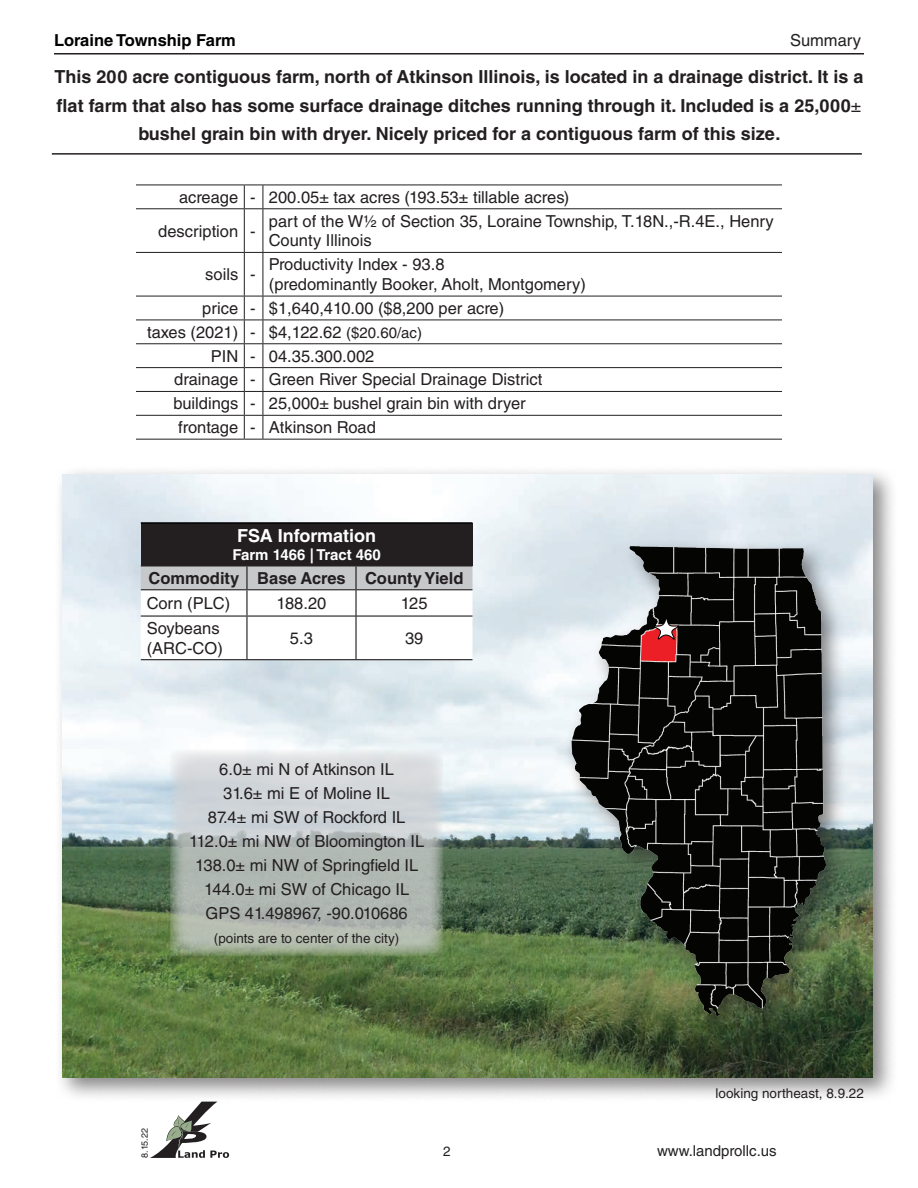
<style>
.page{position:relative;width:918px;height:1188px;background:#fff}
.page>*{position:absolute;margin:0;border:0;box-sizing:border-box;transform-origin:0 0}
.t1{font:700 18px/28.5px "Helvetica LT Std";color:#231f20;text-align:center}
.t2{font:700 18px "Helvetica LT Std";color:#fff}
.t3{font:16.5px/24px "Helvetica LT Std";color:#231f20}
.t4{font:700 16.5px "Helvetica LT Std";color:#231f20}
.t5{font:700 16.5px "Helvetica LT Std";color:#000}
.t6{font:15px "Helvetica LT Std";color:#231f20}
.t7{font:700 15px "Helvetica LT Std";color:#fff}
.t8{font:13.5px "Helvetica LT Std";color:#231f20}
.t9{font:9px "Helvetica LT Std";color:#231f20}
.s1{font-weight:400}
.s2{font-size:15px}
</style>
<div class="page">
<hr style="left:54px;top:53px;width:810px;height:2px;background:#231f20">
<svg style="left:150px;top:1103px;width:79px;height:55px"></svg>
<hr style="left:52px;top:153px;width:810px;height:2px;background:#231f20">
<div style="left:54px;top:465px;width:844px;height:638px;background:#231f20;opacity:.55"></div>
<img style="left:63px;top:474px;width:810px;height:604px">
<hr style="left:136px;top:185px;width:108px;height:1px;background:#231f20">
<hr style="left:263px;top:185px;width:519px;height:1px;background:#231f20">
<hr style="left:136px;top:208px;width:108px;height:1px;background:#231f20">
<svg style="left:244px;top:185px;width:20px;height:24px"></svg>
<hr style="left:244px;top:209px;width:1px;height:43px;background:#231f20">
<hr style="left:263px;top:208px;width:519px;height:1px;background:#231f20">
<hr style="left:263px;top:209px;width:1px;height:43px;background:#231f20">
<hr style="left:136px;top:252px;width:108px;height:1px;background:#231f20">
<svg style="left:244px;top:252px;width:19px;height:1px"></svg>
<hr style="left:244px;top:253px;width:1px;height:43px;background:#231f20">
<hr style="left:263px;top:252px;width:519px;height:1px;background:#231f20">
<hr style="left:263px;top:253px;width:1px;height:43px;background:#231f20">
<hr style="left:136px;top:296px;width:108px;height:1px;background:#231f20">
<hr style="left:263px;top:296px;width:519px;height:1px;background:#231f20">
<hr style="left:136px;top:320px;width:108px;height:1px;background:#231f20">
<hr style="left:263px;top:320px;width:519px;height:1px;background:#231f20">
<hr style="left:136px;top:343px;width:108px;height:1px;background:#231f20">
<hr style="left:263px;top:343px;width:519px;height:1px;background:#231f20">
<hr style="left:136px;top:367px;width:108px;height:1px;background:#231f20">
<hr style="left:263px;top:367px;width:519px;height:1px;background:#231f20">
<hr style="left:136px;top:391px;width:108px;height:1px;background:#231f20">
<hr style="left:263px;top:391px;width:519px;height:1px;background:#231f20">
<hr style="left:136px;top:415px;width:108px;height:1px;background:#231f20">
<hr style="left:263px;top:415px;width:519px;height:1px;background:#231f20">
<hr style="left:136px;top:439px;width:108px;height:1px;background:#231f20">
<svg style="left:244px;top:296px;width:20px;height:144px"></svg>
<hr style="left:263px;top:439px;width:519px;height:1px;background:#231f20">
<svg style="left:170px;top:750px;width:273px;height:206px;background:#bbc2be"></svg>
<div style="left:141px;top:523px;width:331px;height:43px;background:#231f20"></div>
<hr style="left:141px;top:522px;width:106px;height:2px;background:#000">
<hr style="left:247px;top:522px;width:109px;height:2px;background:#000">
<hr style="left:356px;top:522px;width:116px;height:2px;background:#000">
<svg style="left:141px;top:566px;width:331px;height:94px"></svg>
<hr style="left:356px;top:616px;width:1px;height:43px;background:#000">
<div style="left:563px;top:538px;width:287px;height:502px;background:#231f20;opacity:.55"></div>
<img style="left:571px;top:547px;width:254px;height:469px">
<svg style="left:653px;top:617px;width:26px;height:26px"></svg>
<p class="t5" style="left:54px;top:30px;width:183px">Loraine Township Farm</p>
<p class="t3" style="left:790px;top:28px;width:73px">Summary</p>
<p class="t1" style="left:55px;top:62px;width:810px">This 200 acre contiguous farm, north of Atkinson Illinois, is located in a drainage district. It is a flat farm that also has some surface drainage ditches running through it. Included is a 25,000<span class="s1">± </span>bushel grain bin with dryer. Nicely priced for a contiguous farm of this size.</p>
<p class="t3" style="left:158px;top:180px;width:413px;line-height:33.8px;text-indent:21px">acreage - 200.05± tax acres (193.53± tillable acres) description -</p>
<p class="t3" style="left:269px;top:211px;width:506px;line-height:19.8px">part of the W½ of Section 35, Loraine Township, T.18N.,-R.4E., Henry<br>County Illinois</p>
<p class="t3" style="left:205px;top:262px;width:52px">soils -</p>
<p class="t3" style="left:269px;top:255px;width:318px;line-height:19.8px">Productivity Index - 93.8<br>(predominantly Booker, Aholt, Montgomery)</p>
<p class="t3" style="left:202px;top:296px;width:304px">price - $1,640,410.00 ($8,200 per acre)</p>
<p class="t3" style="left:147px;top:320px;width:276px">taxes (2021) - $4,122.62 <span class="s2">($20.60/ac)</span></p>
<p class="t3" style="left:211px;top:344px;width:165px">PIN - 04.35.300.002</p>
<p class="t3" style="left:174px;top:368px;width:370px">drainage - Green River Special Drainage District</p>
<p class="t3" style="left:174px;top:391px;width:354px">buildings - 25,000± bushel grain bin with dryer</p>
<p class="t3" style="left:178px;top:415px;width:199px">frontage - Atkinson Road</p>
<p class="t2" style="left:237px;top:525px;width:141px">FSA Information</p>
<p class="t7" style="left:232px;top:545px;width:150px">Farm 1466 | Tract 460</p>
<p class="t4" style="left:149px;top:568px;width:316px">Commodity Base Acres County Yield</p>
<p class="t3" style="left:147px;top:591px;width:85px">Corn (PLC)</p>
<p class="t3" style="left:277px;top:591px;width:51px">188.20</p>
<p class="t3" style="left:401px;top:591px;width:28px">125</p>
<p class="t3" style="left:147px;top:618px;width:78px;line-height:19.8px">Soybeans (ARC-CO)</p>
<p class="t3" style="left:290px;top:626px;width:24px">5.3</p>
<p class="t3" style="left:405px;top:626px;width:20px">39</p>
<p class="t3" style="left:189px;top:757px;width:237px;text-align:center">6.0± mi N of Atkinson IL<br>31.6± mi E of Moline IL<br>87.4± mi SW of Rockford IL<br>112.0± mi NW of Bloomington IL<br>138.0± mi NW of Springfield IL<br>144.0± mi SW of Chicago IL<br>GPS 41.498967, -90.010686</p>
<p class="t8" style="left:214px;top:930px;width:187px">(points are to center of the city)</p>
<p class="t9" style="left:139px;top:1158px;width:31px;rotate:-90deg">8.15.22</p>
<p class="t8" style="left:716px;top:1085px;width:150px">looking northeast, 8.9.22</p>
<p class="t8" style="left:443px;top:1144px;width:9px">2</p>
<p class="t6" style="left:657px;top:1142px;width:121px">www.landprollc.us</p>
</div>
